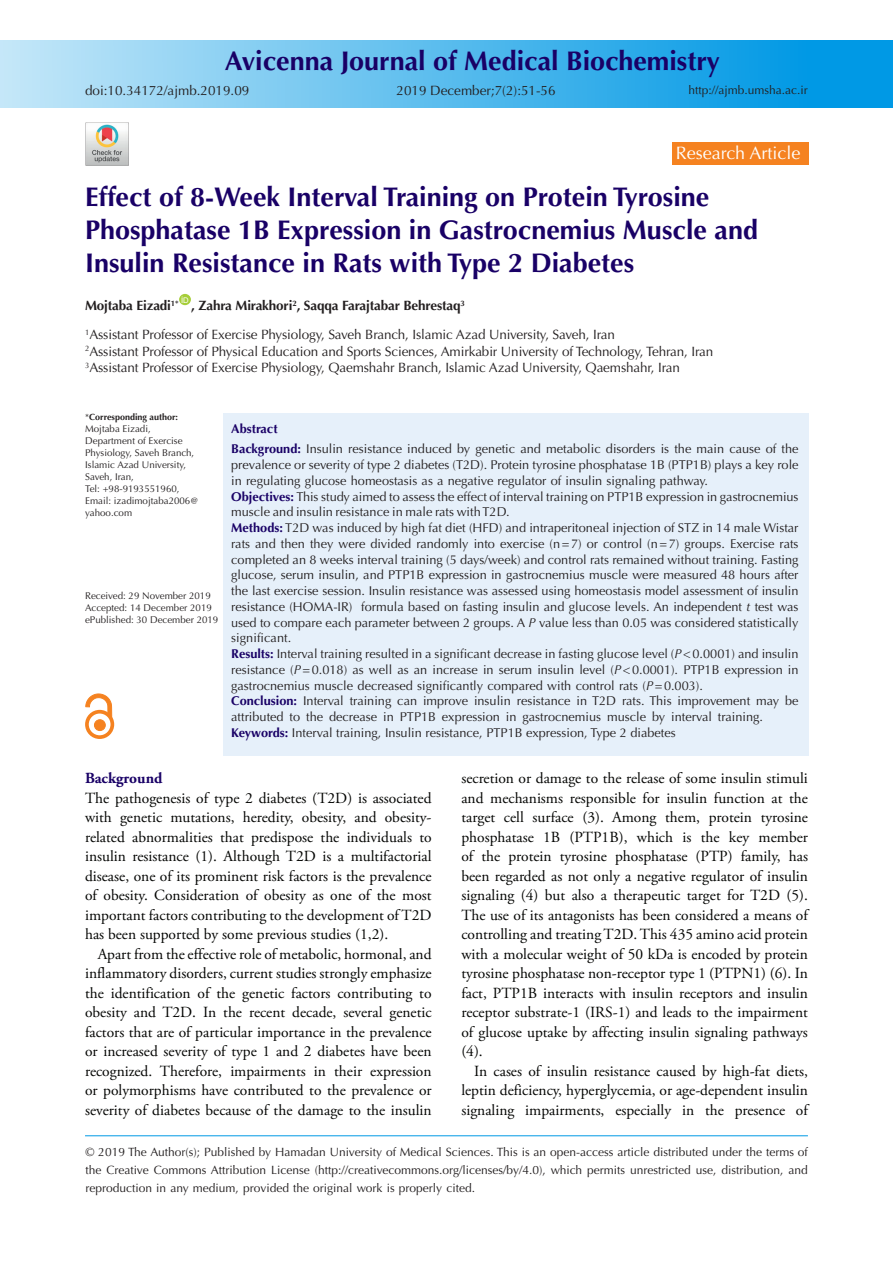
<style>
.page{position:relative;width:893px;height:1263px;background:#fff}
.page>*{position:absolute;margin:0;border:0;box-sizing:border-box;transform-origin:0 0}
.t1{font:700 27px/33px "Optima LT Std";color:#190066}
.t2{font:18px "Optima LT Std";color:#fff}
.t3{font:15.45px/19.5px "Adobe Garamond Pro";color:#040503;text-align:justify}
.heading_1{font:700 15.45px "Adobe Garamond Pro";color:#190066}
.t4{font:13.5px "Optima LT Std";letter-spacing:-.01em;color:#231f20}
.t5{font:700 13.5px "Optima LT Std";letter-spacing:-.01em;color:#231f20}
.t6{font:12.75px/15.8px "Optima LT Std";color:#231f20;text-align:justify}
.t7{font:700 12.75px "Optima LT Std";color:#190066}
.t8{font:12px/18px "Optima LT Std";color:#221e1f;text-align:justify}
.t9{font:12px "Optima LT Std";color:#231f20}
.t10{font:9.75px/12px "Optima LT Std";color:#231f20}
.t11{font:700 9px "Optima LT Std";color:#231f20}
.t12{font:7.8px "Arial";color:#fff}
.s1{font-weight:400}
.s2{font-weight:700;color:#190166}
.s3{font-style:italic}
.s4{color:#231f20}
</style>
<div class="page">
<div style="left:0;top:41px;width:893px;height:67px;background:linear-gradient(to right,#c4e7f8,#0092e3)"></div>
<hr style="left:85px;top:1135px;width:723px;height:1px;background:#0099e5">
<div style="left:179px;top:294px;width:12px;height:11px;background:#a6ce39;border-radius:50%"></div>
<div style="left:672px;top:143px;width:136px;height:22px;background:#f58220"></div>
<div style="left:223px;top:414px;width:586px;height:342px;background:#e6f0fa"></div>
<div style="left:94px;top:720px;width:11px;height:10px;background:#f58220;border-radius:50%"></div>
<div style="left:94px;top:720px;width:11px;height:11px;border:1px solid #f58220;border-radius:50%"></div>
<div style="left:85px;top:710px;width:29px;height:29px;border:4px solid #f58220;border-radius:50%"></div>
<svg style="left:86px;top:694px;width:26px;height:24px"></svg>
<img style="left:85px;top:122px;width:43px;height:43px">
<p class="t1" style="left:225px;top:45px;width:497px">Avicenna Journal of Medical Biochemistry</p>
<p class="t4" style="left:85px;top:83px;width:166px">doi:10.34172/ajmb.2019.09</p>
<p class="t4" style="left:396px;top:83px;width:161px">2019 December;7(2):51-56</p>
<p class="t9" style="left:688px;top:83px;width:121px">http://ajmb.umsha.ac.ir</p>
<p class="t2" style="left:676px;top:143px;width:126px">Research Article</p>
<p class="t1" style="left:85px;top:181px;width:674px">Effect of 8-Week Interval Training on Protein Tyrosine<br>Phosphatase 1B Expression in Gastrocnemius Muscle and<br>Insulin Resistance in Rats with Type 2 Diabetes</p>
<p class="t5" style="left:85px;top:298px;width:95px">Mojtaba Eizadi<sup>1*</sup></p>
<p class="t12" style="left:181px;top:295px;width:9px">ID</p>
<p class="t5" style="left:191px;top:298px;width:275px">, Zahra Mirakhori<sup>2</sup>, Saqqa Farajtabar Behrestaq<sup>3</sup></p>
<p class="t4" style="left:85px;top:327px;width:531px"><sup>1</sup>Assistant Professor of Exercise Physiology, Saveh Branch, Islamic Azad University, Saveh, Iran</p>
<p class="t4" style="left:85px;top:343px;width:630px"><sup>2</sup>Assistant Professor of Physical Education and Sports Sciences, Amirkabir University of Technology, Tehran, Iran</p>
<p class="t4" style="left:85px;top:360px;width:596px"><sup>3</sup>Assistant Professor of Exercise Physiology, Qaemshahr Branch, Islamic Azad University, Qaemshahr, Iran</p>
<p class="t11" style="left:85px;top:412px;width:94px"><span class="s1">*</span>Corresponding author:</p>
<p class="t10" style="left:85px;top:423px;width:67px">Mojtaba Eizadi,</p>
<p class="t10" style="left:85px;top:435px;width:111px">Department of Exercise<br>Physiology, Saveh Branch,<br>Islamic Azad University,<br>Saveh, Iran,</p>
<p class="t10" style="left:85px;top:483px;width:96px">Tel: +98-9193551960,</p>
<p class="t10" style="left:85px;top:495px;width:114px">Email: izadimojtaba2006@ yahoo.com</p>
<p class="t10" style="left:85px;top:590px;width:127px">Received: 29 November 2019</p>
<p class="t10" style="left:85px;top:602px;width:128px">Accepted: 14 December 2019</p>
<p class="t10" style="left:85px;top:614px;width:135px">ePublished: 30 December 2019</p>
<p class="t7" style="left:231px;top:422px;width:48px">Abstract</p>
<p class="t6" style="left:231px;top:441px;width:569px"><span class="s2">Background:</span> Insulin resistance induced by genetic and metabolic disorders is the main cause of the prevalence or severity of type 2 diabetes (T2D). Protein tyrosine phosphatase 1B (PTP1B) plays a key role in regulating glucose homeostasis as a negative regulator of insulin signaling pathway.</p>
<p class="t6" style="left:231px;top:489px;width:569px"><span class="s2">Objectives:</span> This study aimed to assess the effect of interval training on PTP1B expression in gastrocnemius muscle and insulin resistance in male rats with T2D.</p>
<p class="t6" style="left:231px;top:520px;width:569px"><span class="s2">Methods:</span> T2D was induced by high fat diet (HFD) and intraperitoneal injection of STZ in 14 male Wistar rats and then they were divided randomly into exercise (n=7) or control (n=7) groups. Exercise rats completed an 8 weeks interval training (5 days/week) and control rats remained without training. Fasting glucose, serum insulin, and PTP1B expression in gastrocnemius muscle were measured 48 hours after the last exercise session. Insulin resistance was assessed using homeostasis model assessment of insulin resistance (HOMA-IR) formula based on fasting insulin and glucose levels. An independent <span class="s3">t</span> test was used to compare each parameter between 2 groups. A <span class="s3">P</span> value less than 0.05 was considered statistically significant.</p>
<p class="t6" style="left:231px;top:646px;width:569px"><span class="s2">Results:</span> Interval training resulted in a significant decrease in fasting glucose level (<span class="s3">P</span>&lt;0.0001) and insulin resistance (<span class="s3">P</span>=0.018) as well as an increase in serum insulin level (<span class="s3">P</span>&lt;0.0001). PTP1B expression in gastrocnemius muscle decreased significantly compared with control rats (<span class="s3">P</span>=0.003).</p>
<p class="t6" style="left:231px;top:693px;width:569px"><span class="s2">Conclusion:</span> Interval training can improve insulin resistance in T2D rats. This improvement may be attributed to the decrease in PTP1B expression in gastrocnemius muscle by interval training.</p>
<p class="t6" style="left:231px;top:725px;width:446px"><span class="s2">Keywords:</span> Interval training, Insulin resistance, PTP1B expression, Type 2 diabetes</p>
<p class="heading_1" style="left:85px;top:769px;width:79px">Background</p>
<p class="t3" style="left:85px;top:788px;width:348px">The pathogenesis of type 2 diabetes (T2D) is associated with genetic mutations, heredity, obesity, and obesity&shy;related abnormalities that predispose the individuals to insulin resistance (1). Although T2D is a multifactorial disease, one of its prominent risk factors is the prevalence of obesity. Consideration of obesity as one of the most important factors contributing to the development of T2D has been supported by some previous studies (1,2).</p>
<p class="t3" style="left:85px;top:944px;width:348px;text-indent:13px">Apart from the effective role of metabolic, hormonal, and inflammatory disorders, current studies strongly emphasize the identification of the genetic factors contributing to obesity and T2D. In the recent decade, several genetic factors that are of particular importance in the prevalence or increased severity of type 1 and 2 diabetes have been recognized. Therefore, impairments in their expression or polymorphisms have contributed to the prevalence or severity of diabetes because of the damage to the insulin</p>
<p class="t3" style="left:461px;top:769px;width:348px">secretion or damage to the release of some insulin stimuli and mechanisms responsible for insulin function at the target cell surface (3). Among them, protein tyrosine phosphatase 1B (PTP1B), which is the key member of the protein tyrosine phosphatase (PTP) family, has been regarded as not only a negative regulator of insulin signaling (4) but also a therapeutic target for T2D (5).<br>The use of its antagonists has been considered a means of controlling and treating T2D. This 435 amino acid protein with a molecular weight of 50 kDa is encoded by protein tyrosine phosphatase non-receptor type 1 (PTPN1) (6). In fact, PTP1B interacts with insulin receptors and insulin receptor substrate-1 (IRS-1) and leads to the impairment of glucose uptake by affecting insulin signaling pathways (4).</p>
<p class="t3" style="left:461px;top:1061px;width:348px;text-indent:13px">In cases of insulin resistance caused by high-fat diets, leptin deficiency, hyperglycemia, or age-dependent insulin signaling impairments, especially in the presence of</p>
<p class="t8" style="left:85px;top:1143px;width:724px"><span class="s4">© 2019 The Author(s); Published by Hamadan University of Medical Sciences.</span> This is an open-access article distributed under the terms of the Creative Commons Attribution License (http://creativecommons.org/licenses/by/4.0), which permits unrestricted use, distribution, and reproduction in any medium, provided the original work is properly cited.</p>
</div>
